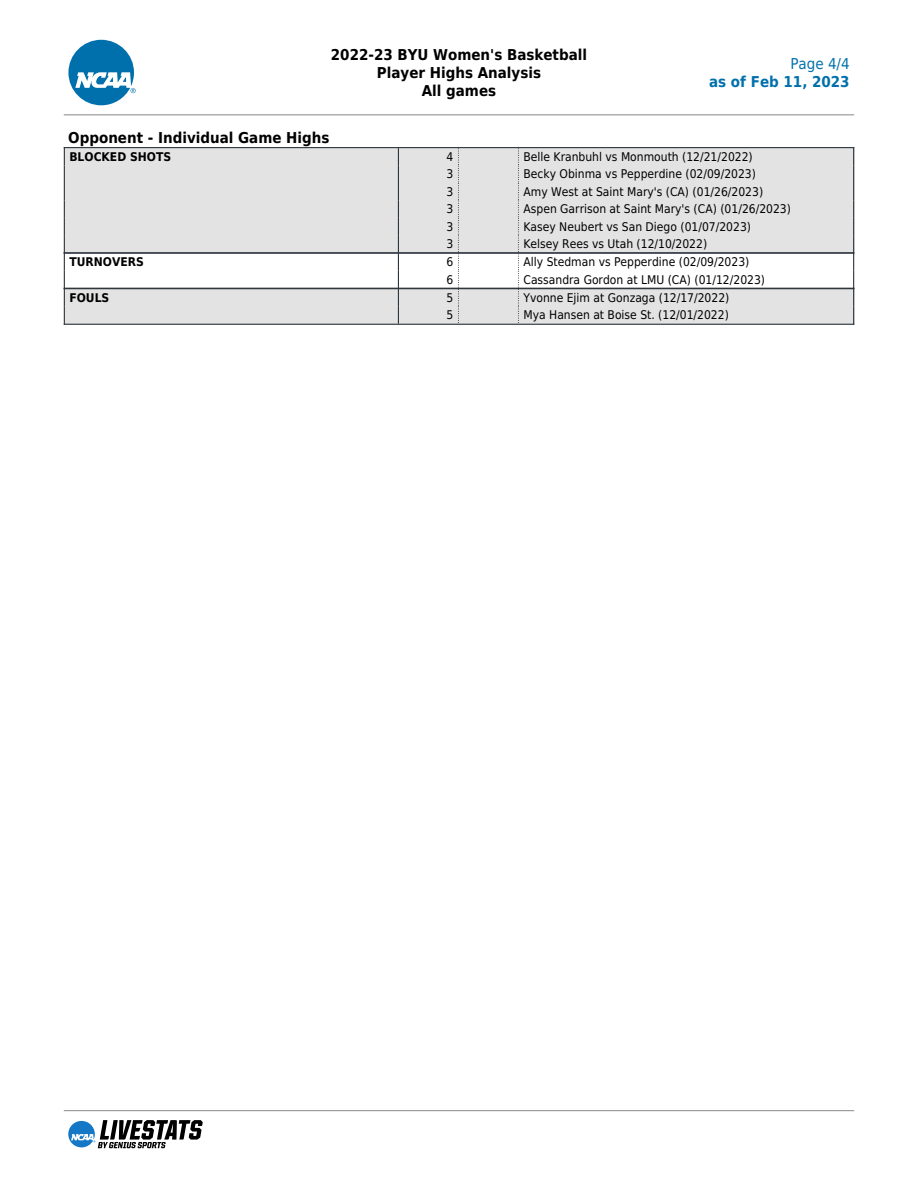
<style>
.page{position:relative;width:918px;height:1188px;background:#fff}
.page>*{position:absolute;margin:0;border:0;box-sizing:border-box;transform-origin:0 0}
.t1{font:700 15px/18px "DejaVu Sans Condensed";color:#000;text-align:center}
.t2{font:700 15px "DejaVu Sans Condensed";color:#0070ac}
.t3{font:15px "DejaVu Sans Condensed";color:#0070ac}
.t4{font:12px "DejaVu Sans Condensed";color:#000}
.t5{font:700 12px "DejaVu Sans Condensed";color:#000}
</style>
<div class="page">
<svg style="left:68px;top:40px;width:68px;height:65px"></svg>
<hr style="left:64px;top:114px;width:790px;height:1px;background:#888">
<hr style="left:64px;top:1110px;width:790px;height:1px;background:#888">
<svg style="left:68px;top:1120px;width:135px;height:28px"></svg>
<div style="left:64px;top:147px;width:790px;height:107px;background:#e3e3e3"></div>
<div style="left:64px;top:252px;width:790px;height:37px;background:#fff"></div>
<div style="left:64px;top:288px;width:790px;height:37px;background:#e3e3e3"></div>
<hr style="left:64px;top:147px;width:334px;height:1px;background:#2d353c">
<hr style="left:400px;top:147px;width:58px;height:1px;background:#2d353c">
<hr style="left:460px;top:147px;width:58px;height:1px;background:#2d353c">
<hr style="left:520px;top:147px;width:334px;height:1px;background:#2d353c">
<hr style="left:64px;top:253px;width:334px;height:1px;background:#2d353c">
<hr style="left:400px;top:253px;width:58px;height:1px;background:#2d353c">
<hr style="left:460px;top:253px;width:58px;height:1px;background:#2d353c">
<hr style="left:520px;top:253px;width:334px;height:1px;background:#2d353c">
<hr style="left:64px;top:252px;width:334px;height:1px;background:#2d353c">
<hr style="left:400px;top:252px;width:58px;height:1px;background:#2d353c">
<hr style="left:460px;top:252px;width:58px;height:1px;background:#2d353c">
<hr style="left:520px;top:252px;width:334px;height:1px;background:#2d353c">
<hr style="left:64px;top:288px;width:334px;height:1px;background:#2d353c">
<hr style="left:400px;top:288px;width:58px;height:1px;background:#2d353c">
<hr style="left:460px;top:288px;width:58px;height:1px;background:#2d353c">
<hr style="left:520px;top:288px;width:334px;height:1px;background:#2d353c">
<svg style="left:398px;top:149px;width:1px;height:174px"></svg>
<svg style="left:64px;top:148px;width:1px;height:176px"></svg>
<hr style="left:64px;top:324px;width:334px;height:1px;background:#2d353c">
<svg style="left:458px;top:149px;width:1px;height:174px"></svg>
<hr style="left:400px;top:324px;width:58px;height:1px;background:#2d353c">
<svg style="left:518px;top:149px;width:1px;height:174px"></svg>
<hr style="left:460px;top:324px;width:58px;height:1px;background:#2d353c">
<svg style="left:853px;top:148px;width:1px;height:176px"></svg>
<hr style="left:520px;top:324px;width:334px;height:1px;background:#2d353c">
<p class="t1" style="left:331px;top:46px;width:258px">2022-23 BYU Women's Basketball<br>Player Highs Analysis<br>All games</p>
<p class="t3" style="left:790px;top:55px;width:61px">Page 4/4</p>
<p class="t2" style="left:709px;top:73px;width:142px">as of Feb 11, 2023</p>
<p class="t1" style="left:68px;top:129px;width:263px">Opponent - Individual Game Highs</p>
<p class="t5" style="left:69px;top:150px;width:103px">BLOCKED SHOTS</p>
<p class="t4" style="left:447px;top:150px;width:8px">4</p>
<p class="t4" style="left:524px;top:150px;width:231px">Belle Kranbuhl vs Monmouth (12/21/2022)</p>
<p class="t4" style="left:447px;top:167px;width:8px">3</p>
<p class="t4" style="left:524px;top:167px;width:234px">Becky Obinma vs Pepperdine (02/09/2023)</p>
<p class="t4" style="left:447px;top:185px;width:8px">3</p>
<p class="t4" style="left:524px;top:185px;width:241px">Amy West at Saint Mary's (CA) (01/26/2023)</p>
<p class="t4" style="left:447px;top:202px;width:8px">3</p>
<p class="t4" style="left:524px;top:202px;width:269px">Aspen Garrison at Saint Mary's (CA) (01/26/2023)</p>
<p class="t4" style="left:447px;top:219px;width:8px">3</p>
<p class="t4" style="left:524px;top:219px;width:229px">Kasey Neubert vs San Diego (01/07/2023)</p>
<p class="t4" style="left:447px;top:237px;width:8px">3</p>
<p class="t4" style="left:524px;top:237px;width:185px">Kelsey Rees vs Utah (12/10/2022)</p>
<p class="t5" style="left:69px;top:255px;width:76px">TURNOVERS</p>
<p class="t4" style="left:447px;top:255px;width:8px">6</p>
<p class="t4" style="left:524px;top:255px;width:227px">Ally Stedman vs Pepperdine (02/09/2023)</p>
<p class="t4" style="left:447px;top:272px;width:8px">6</p>
<p class="t4" style="left:524px;top:272px;width:243px">Cassandra Gordon at LMU (CA) (01/12/2023)</p>
<p class="t5" style="left:69px;top:291px;width:41px">FOULS</p>
<p class="t4" style="left:447px;top:291px;width:8px">5</p>
<p class="t4" style="left:524px;top:291px;width:207px">Yvonne Ejim at Gonzaga (12/17/2022)</p>
<p class="t4" style="left:447px;top:308px;width:8px">5</p>
<p class="t4" style="left:524px;top:308px;width:207px">Mya Hansen at Boise St. (12/01/2022)</p>
</div>
